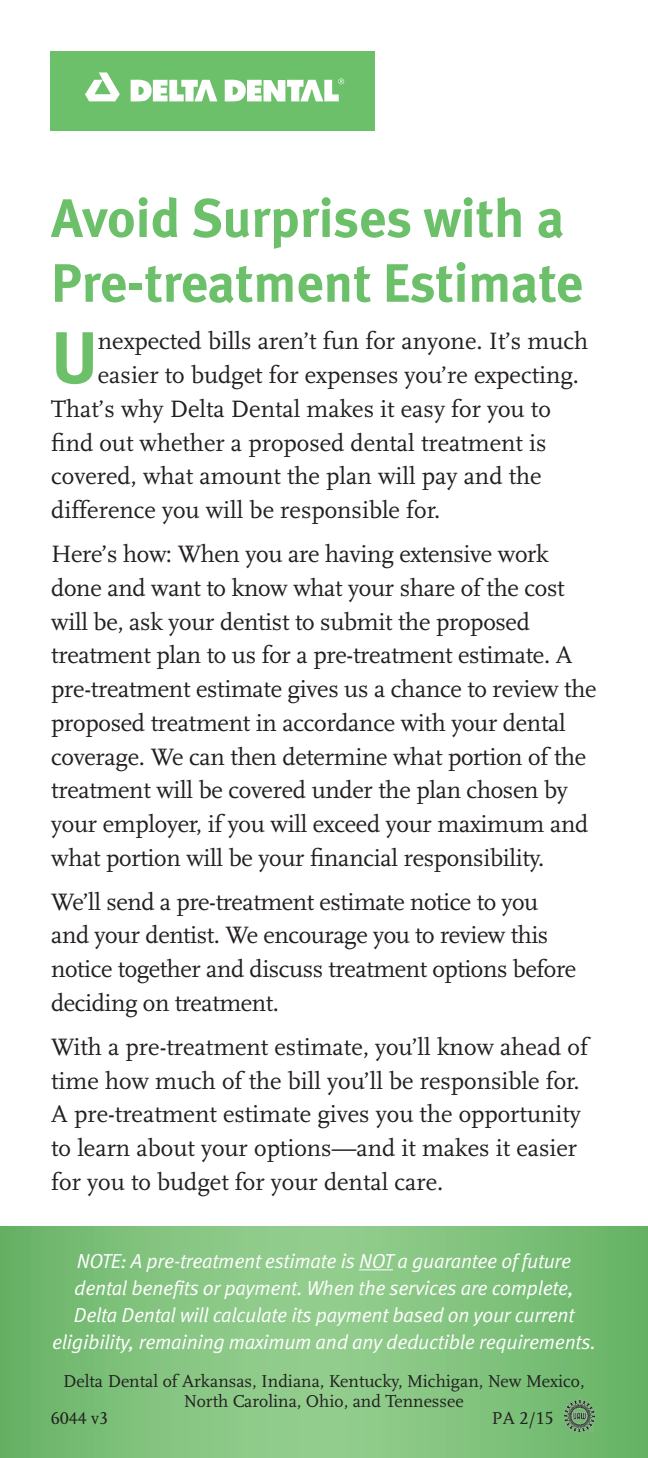
<style>
.page{position:relative;width:648px;height:1458px;background:#fff}
.page>*{position:absolute;margin:0;border:0;box-sizing:border-box;transform-origin:0 0}
.BULLETS{font:73.35px "Meta Bold LF";color:#6bc069}
.HEADLINE{font:54px/64.8px "Meta Bold LF";color:#6bc069}
.BULLETS-2{font:24.75px/33.8px "Scala LF";letter-spacing:-.01em;color:#231f20}
.BULLETS-3{font:italic 20.25px/27px "Meta Normal LF";letter-spacing:-.01em;color:#fff;text-align:center}
.t1{font:18px/20.2px "Scala LF";color:#231f20;text-align:center}
</style>
<div class="page">
<img style="left:0;top:1226px;width:648px;height:232px">
<div style="left:50px;top:51px;width:324px;height:79px;background:#6bc069"></div>
<svg style="left:85px;top:72px;width:35px;height:29px"></svg>
<svg style="left:131px;top:80px;width:86px;height:22px"></svg>
<svg style="left:225px;top:78px;width:119px;height:24px"></svg>
<img style="left:561px;top:1400px;width:36px;height:35px">
<hr style="left:359px;top:1269px;width:34px;height:1px;background:#fff">
<p class="HEADLINE" style="left:51px;top:184px;width:533px">Avoid Surprises with a<br>Pre-treatment Estimate</p>
<p class="BULLETS" style="left:51px;top:311px;width:48px">U</p>
<p class="BULLETS-2" style="left:98px;top:325px;width:492px">nexpected bills aren’t fun for anyone. It’s much</p>
<p class="BULLETS-2" style="left:98px;top:359px;width:483px">easier to budget for expenses you’re expecting.</p>
<p class="BULLETS-2" style="left:51px;top:392px;width:501px">That’s why Delta Dental makes it easy for you to</p>
<p class="BULLETS-2" style="left:51px;top:426px;width:497px">find out whether a proposed dental treatment is</p>
<p class="BULLETS-2" style="left:51px;top:460px;width:492px">covered, what amount the plan will pay and the</p>
<p class="BULLETS-2" style="left:51px;top:494px;width:391px">difference you will be responsible for.</p>
<p class="BULLETS-2" style="left:51px;top:538px;width:547px">Here’s how: When you are having extensive work done and want to know what your share of the cost will be, ask your dentist to submit the proposed treatment plan to us for a pre-treatment estimate. A pre-treatment estimate gives us a chance to review the proposed treatment in accordance with your dental coverage. We can then determine what portion of the treatment will be covered under the plan chosen by your employer, if you will exceed your maximum and what portion will be your financial responsibility.</p>
<p class="BULLETS-2" style="left:51px;top:885px;width:527px">We’ll send a pre-treatment estimate notice to you and your dentist. We encourage you to review this notice together and discuss treatment options before deciding on treatment.</p>
<p class="BULLETS-2" style="left:51px;top:1030px;width:538px">With a pre-treatment estimate, you’ll know ahead of time how much of the bill you’ll be responsible for.<br>A pre-treatment estimate gives you the opportunity to learn about your options—and it makes it easier for you to budget for your dental care.</p>
<p class="BULLETS-3" style="left:52px;top:1247px;width:546px">NOTE: A pre-treatment estimate is NOT a guarantee of future dental benefits or payment. When the services are complete, Delta Dental will calculate its payment based on your current eligibility, remaining maximum and any deductible requirements.</p>
<p class="t1" style="left:63px;top:1371px;width:523px">Delta Dental of Arkansas, Indiana, Kentucky, Michigan, New Mexico,<br>North Carolina, Ohio, and Tennessee</p>
<p class="t1" style="left:51px;top:1408px;width:59px">6044 v3</p>
<p class="t1" style="left:492px;top:1408px;width:63px">PA 2/15</p>
</div>
